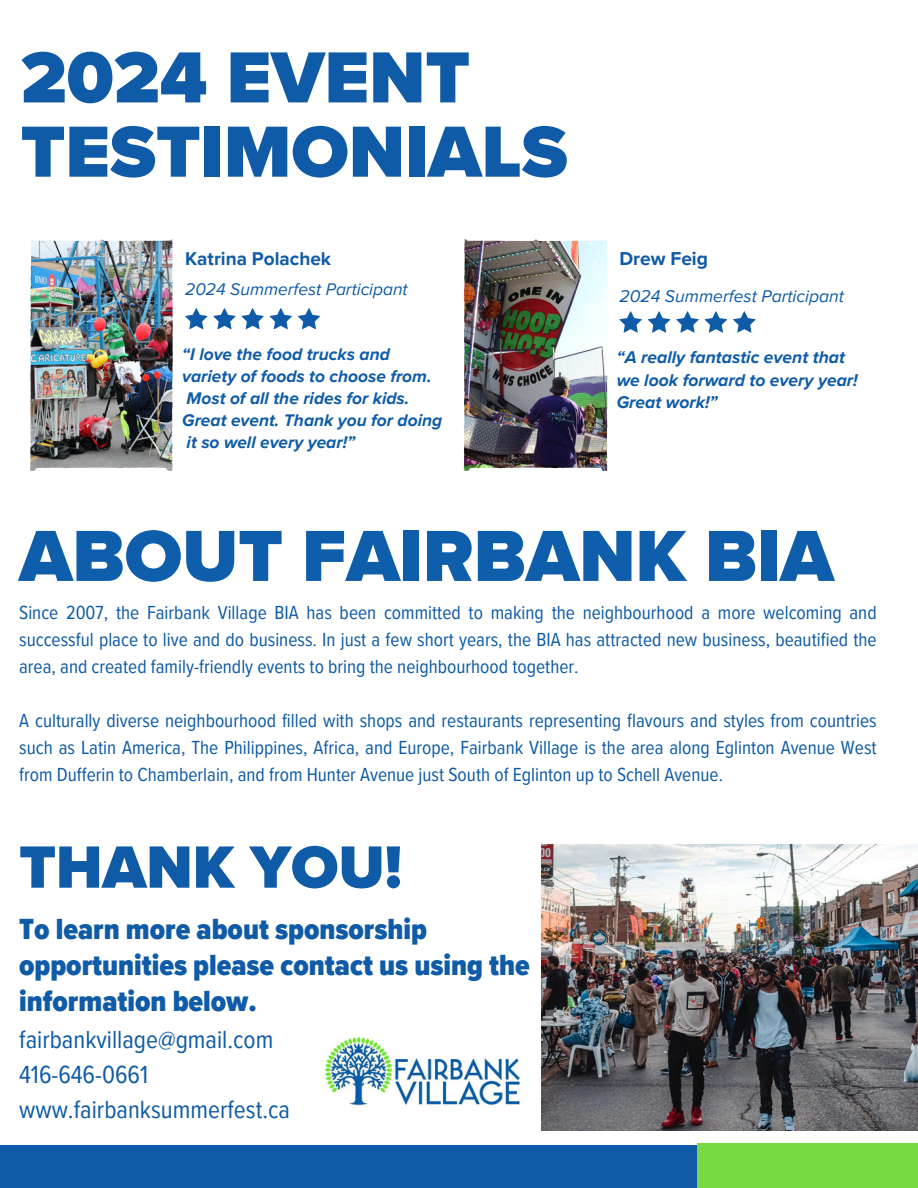
<style>
.page{position:relative;width:918px;height:1188px;background:#fff}
.page>*{position:absolute;margin:0;border:0;box-sizing:border-box;transform-origin:0 0}
.t1{font:900 75px/74.2px "Proxima Nova";color:#0f5ba7}
.t2{font:900 75px "Proxima Nova";color:#0f5eab}
.t3{font:900 61.8px "Proxima Nova";color:#0f5ba7}
.t4{font:900 30px/36px "Proxima Nova Cond";color:#0f5ba7}
.t5{font:25.5px/34.8px "Proxima Nova Cond";color:#0f5ba7}
.t6{font:19.5px/27px "Proxima Nova Cond";color:#0f5ba7;text-align:justify}
.t7{font:700 19.2px "Proxima Nova";color:#0f5ba7}
.t8{font:700 19.05px "Proxima Nova";color:#0f5ba7}
.t9{font:italic 700 17.55px "Proxima Nova";color:#0f5ba7}
.t10{font:italic 17.55px "Proxima Nova";color:#0f5ba7}
.t11{font:italic 700 17.4px "Proxima Nova";color:#0f5ba7}
.t12{font:italic 17.4px "Proxima Nova";color:#0f5ba7}
</style>
<div class="page">
<img style="left:541px;top:845px;width:377px;height:285px">
<div style="left:0;top:1146px;width:918px;height:42px;background:#0f5ba7"></div>
<img style="left:326px;top:1038px;width:193px;height:69px">
<img style="left:30px;top:239px;width:143px;height:232px">
<svg style="left:185px;top:308px;width:135px;height:21px"></svg>
<img style="left:464px;top:239px;width:144px;height:232px">
<svg style="left:619px;top:311px;width:137px;height:22px"></svg>
<div style="left:697px;top:1143px;width:221px;height:45px;background:#79d943"></div>
<p class="t1" style="left:21px;top:42px;width:548px">2024 EVENT<br>TESTIMONIALS</p>
<p class="t8" style="left:185px;top:248px;width:147px">Katrina Polachek</p>
<p class="t12" style="left:185px;top:279px;width:224px">2024 Summerfest Participant</p>
<p class="t11" style="left:182px;top:344px;width:209px">“I love the food trucks and</p>
<h5 class="t11" style="left:182px;top:366px;width:251px">variety of foods to choose from.</h5>
<p class="t11" style="left:187px;top:388px;width:224px">Most of all the rides for kids.</p>
<p class="t11" style="left:182px;top:410px;width:262px">Great event. Thank you for doing</p>
<p class="t11" style="left:187px;top:432px;width:170px">it so well every year!”</p>
<p class="t7" style="left:619px;top:247px;width:90px">Drew Feig</p>
<h2 class="t10" style="left:619px;top:286px;width:226px">2024 Summerfest Participant</h2>
<h1 class="t9" style="left:617px;top:347px;width:230px">“A really fantastic event that</h1>
<h6 class="t9" style="left:617px;top:370px;width:243px">we look forward to every year!</h6>
<h6 class="t9" style="left:617px;top:392px;width:102px">Great work!”</h6>
<p class="t2" style="left:19px;top:512px;width:816px">ABOUT FAIRBANK BIA</p>
<p class="t6" style="left:19px;top:600px;width:859px">Since 2007, the Fairbank Village BIA has been committed to making the neighbourhood a more welcoming and successful place to live and do business. In just a few short years, the BIA has attracted new business, beautified the area, and created family-friendly events to bring the neighbourhood together.</p>
<p class="t6" style="left:19px;top:708px;width:859px">A culturally diverse neighbourhood filled with shops and restaurants representing flavours and styles from countries such as Latin America, The Philippines, Africa, and Europe, Fairbank Village is the area along Eglinton Avenue West from Dufferin to Chamberlain, and from Hunter Avenue just South of Eglinton up to Schell Avenue.</p>
<h5 class="t3" style="left:19px;top:831px;width:384px">THANK YOU!</h5>
<p class="t4" style="left:19px;top:912px;width:512px">To learn more about sponsorship opportunities please contact us using the information below.</p>
<h1 class="t5" style="left:19px;top:1023px;width:272px">fairbankvillage@gmail.com<br>416-646-0661 www.fairbanksummerfest.ca</h1>
</div>
